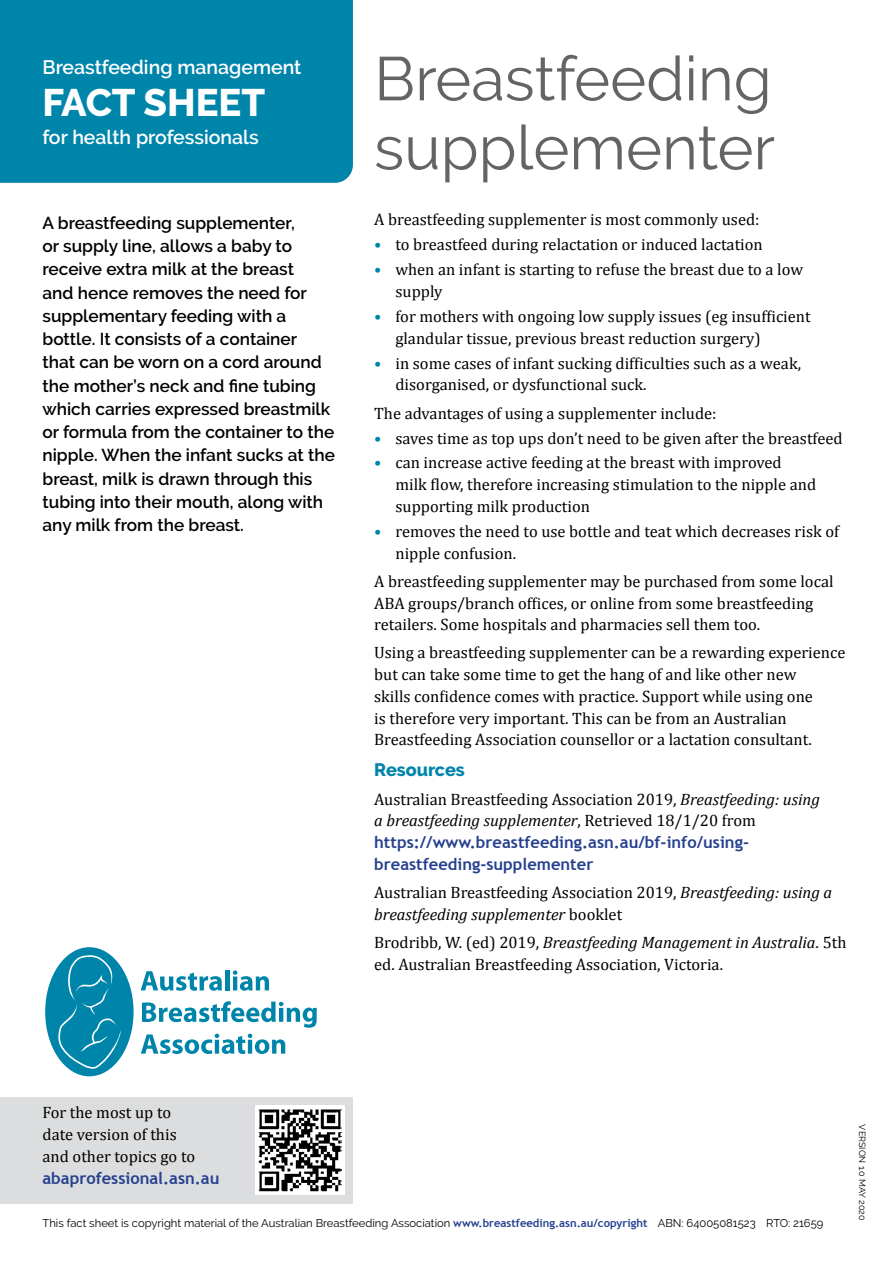
<style>
.page{position:relative;width:893px;height:1263px;background:#fff}
.page>*{position:absolute;margin:0;border:0;box-sizing:border-box;transform-origin:0 0}
.t1{font:61.5px/69px "Raleway";color:#636466}
.t2{font:800 38.25px "Raleway";color:#fff}
.t3{font:600 19.5px "Raleway";color:#fff}
.t4{font:800 18px "Raleway";color:#0085aa}
.t5{font:600 17.25px/23.2px "Raleway";color:#000}
.t6{font:16.5px/21.8px "Cambria";color:#000}
.t7{font:700 16.5px/21.8px "Trebuchet MS";color:#25408f}
.t8{font:11.25px "Raleway";color:#000}
.t9{font:9px "Raleway";color:#000}
.s1{color:#0085aa}
.s2{font-style:italic}
.s3{font-family:"Trebuchet MS";font-weight:700;color:#25408f}
</style>
<div class="page">
<div style="left:0;top:1097px;width:353px;height:106px;background:#dcddde"></div>
<div style="left:45px;top:947px;width:89px;height:129px;background:#0085aa;border-radius:50%"></div>
<svg style="left:58px;top:955px;width:63px;height:114px"></svg>
<svg style="left:141px;top:971px;width:81px;height:20px"></svg>
<hr style="left:225px;top:970px;width:4px;height:20px;background:#0085aa">
<svg style="left:233px;top:970px;width:36px;height:21px"></svg>
<svg style="left:141px;top:1034px;width:144px;height:20px"></svg>
<svg style="left:142px;top:1001px;width:175px;height:27px"></svg>
<div style="left:255px;top:1106px;width:89px;height:89px;background:#fff"></div>
<img style="left:258px;top:1109px;width:83px;height:83px">
<div style="left:0;top:0;width:353px;height:183px;background:#0085aa"></div>
<p class="t3" style="left:43px;top:56px;width:260px">Breastfeeding management</p>
<h2 class="t2" style="left:43px;top:81px;width:224px">FACT SHEET</h2>
<p class="t3" style="left:43px;top:126px;width:218px">for health professionals</p>
<h1 class="t1" style="left:374px;top:44px;width:402px">Breastfeeding supplementer</h1>
<p class="t5" style="left:43px;top:211px;width:294px">A breastfeeding supplementer,<br>or supply line, allows a baby to receive extra milk at the breast<br>and hence removes the need for supplementary feeding with a bottle. It consists of a container<br>that can be worn on a cord around the mother’s neck and fine tubing which carries expressed breastmilk or formula from the container to the nipple. When the infant sucks at the breast, milk is drawn through this tubing into their mouth, along with any milk from the breast.</p>
<p class="t6" style="left:374px;top:209px;width:387px">A breastfeeding supplementer is most commonly used:</p>
<p class="t6" style="left:374px;top:234px;width:390px"><span class="s1">•</span> to breastfeed during relactation or induced lactation</p>
<p class="t6" style="left:395px;top:259px;width:409px;text-indent:-21px"><span class="s1">•</span> when an infant is starting to refuse the breast due to a low supply</p>
<p class="t6" style="left:395px;top:305px;width:417px;text-indent:-21px"><span class="s1">•</span> for mothers with ongoing low supply issues (eg insufficient glandular tissue, previous breast reduction surgery)</p>
<p class="t6" style="left:395px;top:352px;width:407px;text-indent:-21px"><span class="s1">•</span> in some cases of infant sucking difficulties such as a weak, disorganised, or dysfunctional suck.</p>
<p class="t6" style="left:374px;top:402px;width:344px">The advantages of using a supplementer include:</p>
<p class="t6" style="left:374px;top:427px;width:470px"><span class="s1">•</span> saves time as top ups don’t need to be given after the breastfeed</p>
<p class="t6" style="left:395px;top:452px;width:422px;text-indent:-21px"><span class="s1">•</span> can increase active feeding at the breast with improved milk flow, therefore increasing stimulation to the nipple and supporting milk production</p>
<p class="t6" style="left:395px;top:520px;width:445px;text-indent:-21px"><span class="s1">•</span> removes the need to use bottle and teat which decreases risk of nipple confusion.</p>
<p class="t6" style="left:374px;top:570px;width:461px">A breastfeeding supplementer may be purchased from some local<br>ABA groups/branch offices, or online from some breastfeeding retailers. Some hospitals and pharmacies sell them too.</p>
<p class="t6" style="left:374px;top:642px;width:473px">Using a breastfeeding supplementer can be a rewarding experience but can take some time to get the hang of and like other new<br>skills confidence comes with practice. Support while using one<br>is therefore very important. This can be from an Australian Breastfeeding Association counsellor or a lactation consultant.</p>
<p class="t4" style="left:374px;top:760px;width:92px">Resources</p>
<p class="t6" style="left:374px;top:788px;width:447px">Australian Breastfeeding Association 2019, <span class="s2">Breastfeeding: using a breastfeeding supplementer</span>, Retrieved 18/1/20 from</p>
<p class="t7" style="left:374px;top:831px;width:376px">https://www.breastfeeding.asn.au/bf-info/using&shy;breastfeeding-supplementer</p>
<p class="t6" style="left:374px;top:881px;width:460px">Australian Breastfeeding Association 2019, <span class="s2">Breastfeeding: using a breastfeeding supplementer</span> booklet</p>
<p class="t6" style="left:374px;top:931px;width:474px">Brodribb, W. (ed) 2019, <span class="s2">Breastfeeding Management in Australia</span>. 5th ed. Australian Breastfeeding Association, Victoria.</p>
<p class="t6" style="left:43px;top:1102px;width:154px">For the most up to date version of this and other topics go to</p>
<p class="t7" style="left:43px;top:1167px;width:178px">abaprofessional.asn.au</p>
<p class="t8" style="left:43px;top:1216px;width:782px">This fact sheet is copyright material of the Australian Breastfeeding Association <span class="s3">www.breastfeeding.asn.au/copyright</span> ABN: 64005081523 RTO: 21659</p>
<p class="t9" style="left:867px;top:1124px;width:97px;rotate:90deg">VERSION 1.0 May 2020</p>
</div>
